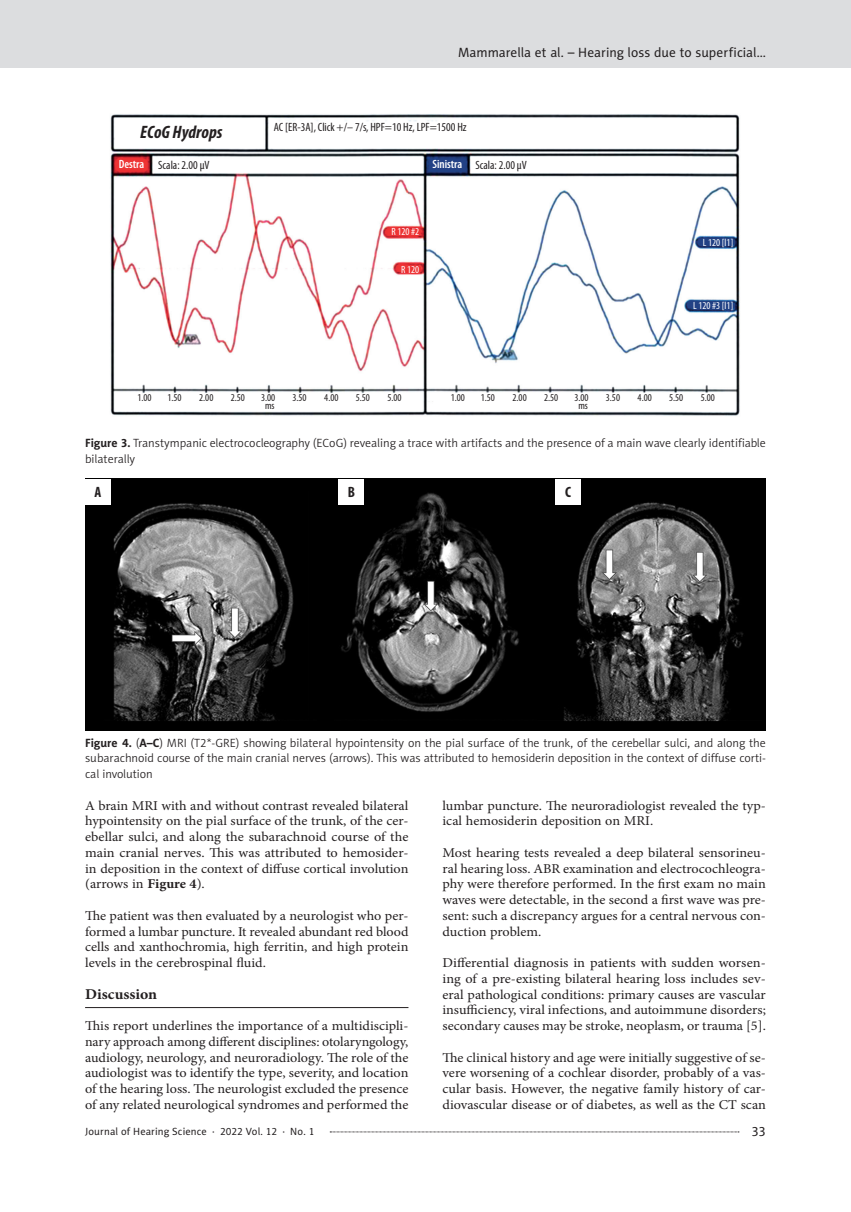
<style>
.page{position:relative;width:851px;height:1212px;background:#fff}
.page>*{position:absolute;margin:0;border:0;box-sizing:border-box;transform-origin:0 0}
.t1{font:italic 700 condensed 18px "Myriad Pro";color:#231f20}
.JHS_Head_1{font:700 15px "Minion Pro";color:#231f20;scale:1.05 1}
.t2{font:700 condensed 15px "Myriad Pro";color:#231f20}
.JHS_Body{font:13.5px/15.8px "Minion Pro";color:#231f20;text-align:justify;scale:1.05 1}
.JHS_Body-2{font:13.5px/15.8px "Minion Pro";color:#231f20;text-align:justify;scale:1.07 1}
.t3{font:13.5px "Naomi Sans EFN";color:#231f20}
.JHS_Figure_podpis{font:12px/15.8px "Naomi Sans EFN Light";color:#231f20}
.t4{font:condensed 12px "Myriad Pro";color:#231f20}
.t5{font:condensed 10.5px "Myriad Pro";color:#231f20}
.t6{font:10.5px "Naomi Sans EFN";letter-spacing:.01em;color:#231f20}
.t7{font:condensed 10.5px "Myriad Pro";color:#fff}
.s1{font-weight:600;color:#fff}
.s2{font-family:"Naomi Sans EFN";font-weight:700}
.s3{font-weight:700}
</style>
<div class="page">
<hr style="left:85px;top:1007px;width:323px;height:1px;background:#231f20">
<img style="left:110px;top:114px;width:630px;height:302px">
<img style="left:85px;top:479px;width:680px;height:252px">
<div style="left:85px;top:479px;width:26px;height:25px;background:#fff"></div>
<div style="left:338px;top:479px;width:26px;height:25px;background:#fff"></div>
<div style="left:555px;top:479px;width:26px;height:25px;background:#fff"></div>
<div style="left:0;top:0;width:850px;height:68px;background:#dcdddf"></div>
<svg style="left:330px;top:1131px;width:409px;height:1px"></svg>
<p class="t3" style="left:458px;top:45px;width:309px">Mammarella et al. – Hearing loss due to superficial…</p>
<p class="t1" style="left:140px;top:121px;width:84px">ECoG Hydrops</p>
<p class="t4" style="left:274px;top:119px;width:194px">AC [ER-3A], Click +/– 7/s, HPF=10 Hz, LPF=1500 Hz</p>
<p class="t4" style="left:119px;top:158px;width:92px"><span class="s1">Destra</span> Scala: 2.00 µV</p>
<p class="t4" style="left:432px;top:158px;width:96px"><span class="s1">Sinistra</span> Scala: 2.00 µV</p>
<p class="t7" style="left:391px;top:226px;width:29px">R 120 #2</p>
<p class="t7" style="left:401px;top:263px;width:20px">R 120</p>
<p class="t7" style="left:702px;top:236px;width:32px">L 120 [l1]</p>
<p class="t7" style="left:693px;top:299px;width:42px">L 120 #3 [l1]</p>
<p class="t5" style="left:137px;top:391px;width:16px">1.00</p>
<p class="t5" style="left:167px;top:391px;width:16px">1.50</p>
<p class="t5" style="left:199px;top:391px;width:16px">2.00</p>
<p class="t5" style="left:231px;top:391px;width:16px">2.50</p>
<p class="t5" style="left:261px;top:391px;width:16px">3.00</p>
<p class="t5" style="left:292px;top:391px;width:16px">3.50</p>
<p class="t5" style="left:324px;top:391px;width:16px">4.00</p>
<p class="t5" style="left:356px;top:391px;width:16px">5.50</p>
<p class="t5" style="left:387px;top:391px;width:16px">5.00</p>
<p class="t5" style="left:450px;top:391px;width:16px">1.00</p>
<p class="t5" style="left:480px;top:391px;width:16px">1.50</p>
<p class="t5" style="left:512px;top:391px;width:16px">2.00</p>
<p class="t5" style="left:544px;top:391px;width:16px">2.50</p>
<p class="t5" style="left:574px;top:391px;width:16px">3.00</p>
<p class="t5" style="left:605px;top:391px;width:16px">3.50</p>
<p class="t5" style="left:637px;top:391px;width:16px">4.00</p>
<p class="t5" style="left:669px;top:391px;width:16px">5.50</p>
<p class="t5" style="left:700px;top:391px;width:16px">5.00</p>
<p class="t5" style="left:578px;top:400px;width:11px">ms</p>
<p class="t5" style="left:265px;top:400px;width:11px">ms</p>
<p class="JHS_Figure_podpis" style="left:85px;top:435px;width:682px"><span class="s2">Figure 3.</span> Transtympanic electrococleography (ECoG) revealing a trace with artifacts and the presence of a main wave clearly identifiable bilaterally</p>
<p class="t2" style="left:94px;top:483px;width:8px">A</p>
<p class="t2" style="left:347px;top:483px;width:9px">B</p>
<p class="t2" style="left:565px;top:483px;width:7px">C</p>
<p class="JHS_Figure_podpis" style="left:85px;top:735px;width:682px;text-align:justify"><span class="s2">Figure 4.</span> (<span class="s2">A–C</span>) MRI (T2*-GRE) showing bilateral hypointensity on the pial surface of the trunk, of the cerebellar sulci, and along the subarachnoid course of the main cranial nerves (arrows). This was attributed to hemosiderin deposition in the context of diffuse corti&shy;cal involution</p>
<p class="JHS_Body" style="left:85px;top:797px;width:309px">A brain MRI with and without contrast revealed bilateral hypointensity on the pial surface of the trunk, of the cer&shy;ebellar sulci, and along the subarachnoid course of the main cranial nerves. This was attributed to hemosider&shy;in deposition in the context of diffuse cortical involution (arrows in <span class="s3">Figure 4</span>).</p>
<p class="JHS_Body" style="left:85px;top:908px;width:309px">The patient was then evaluated by a neurologist who per&shy;formed a lumbar puncture. It revealed abundant red blood cells and xanthochromia, high ferritin, and high protein levels in the cerebrospinal fluid.</p>
<p class="JHS_Head_1" style="left:85px;top:983px;width:70px">Discussion</p>
<p class="JHS_Body" style="left:85px;top:1018px;width:309px">This report underlines the importance of a multidiscipli&shy;nary approach among different disciplines: otolaryngology, audiology, neurology, and neuroradiology. The role of the audiologist was to identify the type, severity, and location of the hearing loss. The neurologist excluded the presence of any related neurological syndromes and performed the</p>
<p class="JHS_Body" style="left:442px;top:797px;width:309px">lumbar puncture. The neuroradiologist revealed the typ&shy;ical hemosiderin deposition on MRI.</p>
<p class="JHS_Body" style="left:442px;top:845px;width:309px">Most hearing tests revealed a deep bilateral sensorineu&shy;ral hearing loss. ABR examination and electrocochleogra&shy;phy were therefore performed. In the first exam no main waves were detectable, in the second a first wave was pre&shy;sent: such a discrepancy argues for a central nervous con&shy;duction problem.</p>
<p class="JHS_Body-2" style="left:442px;top:955px;width:304px">Differential diagnosis in patients with sudden worsen&shy;ing of a pre-existing bilateral hearing loss includes sev&shy;eral pathological conditions: primary causes are vascular insufficiency, viral infections, and autoimmune disorders; secondary causes may be stroke, neoplasm, or trauma [5].</p>
<p class="JHS_Body" style="left:442px;top:1049px;width:309px">The clinical history and age were initially suggestive of se&shy;vere worsening of a cochlear disorder, probably of a vas&shy;cular basis. However, the negative family history of car&shy;diovascular disease or of diabetes, as well as the CT scan</p>
<p class="t6" style="left:85px;top:1125px;width:231px">Journal of Hearing Science · 2022 Vol. 12 · No. 1</p>
<p class="t3" style="left:751px;top:1123px;width:16px">33</p>
</div>
